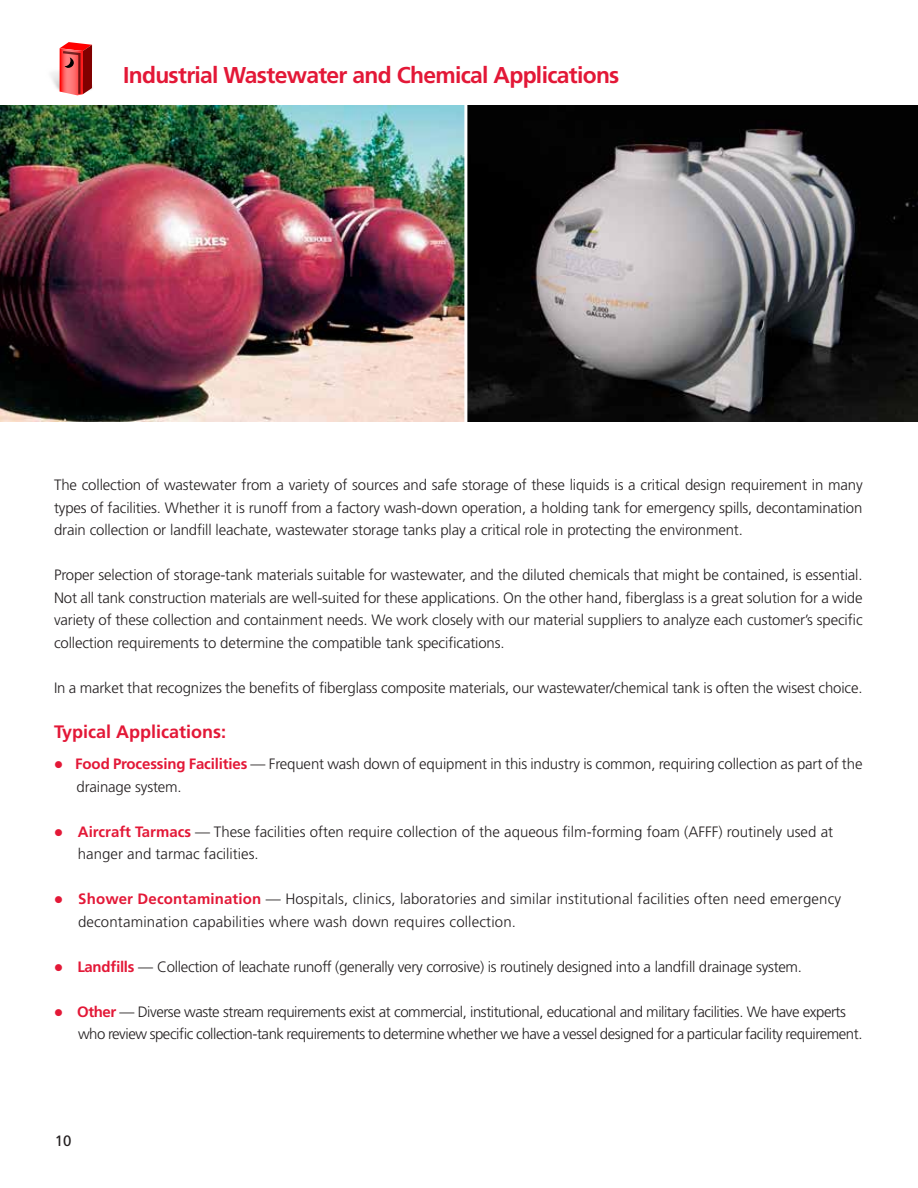
<style>
.page{position:relative;width:918px;height:1188px;background:#fff}
.page>*{position:absolute;margin:0;border:0;box-sizing:border-box;transform-origin:0 0}
.t1{font:700 22.8px "Frutiger";letter-spacing:-.03em;color:#e31837}
.t2{font:700 18px "Frutiger";color:#e31837}
.t3{font:300 15px/22.5px "Frutiger";letter-spacing:-.01em;color:#231f20;text-align:justify}
.t4{font:300 15px/22.5px "Frutiger";letter-spacing:-.03em;color:#231f20}
.t5{font:300 15px/22.5px "Frutiger";letter-spacing:.01em;color:#231f20}
.t6{font:15px "Frutiger";color:#231f20}
.s1{color:#e31837}
.s2{font-weight:700;color:#e31837}
</style>
<div class="page">
<img style="left:0;top:105px;width:918px;height:316px">
<img style="left:51px;top:45px;width:42px;height:51px">
<svg style="left:60px;top:42px;width:32px;height:53px;background:#d14040"></svg>
<hr style="left:464px;top:101px;width:3px;height:333px;background:#fff">
<h1 class="t1" style="left:123px;top:62px;width:498px">Industrial Wastewater and Chemical Applications</h1>
<p class="t3" style="left:54px;top:474px;width:810px">The collection of wastewater from a variety of sources and safe storage of these liquids is a critical design requirement in many types of facilities. Whether it is runoff from a factory wash-down operation, a holding tank for emergency spills, decontamination drain collection or landfill leachate, wastewater storage tanks play a critical role in protecting the environment.</p>
<p class="t3" style="left:54px;top:564px;width:810px">Proper selection of storage-tank materials suitable for wastewater, and the diluted chemicals that might be contained, is essential.<br>Not all tank construction materials are well-suited for these applications. On the other hand, fiberglass is a great solution for a wide variety of these collection and containment needs. We work closely with our material suppliers to analyze each customer’s specific collection requirements to determine the compatible tank specifications.</p>
<p class="t3" style="left:54px;top:676px;width:810px">In a market that recognizes the benefits of fiberglass composite materials, our wastewater/chemical tank is often the wisest choice.</p>
<p class="t2" style="left:54px;top:721px;width:174px">Typical Applications:</p>
<p class="t3" style="left:77px;top:753px;width:788px;text-indent:-23px"><span class="s1">●</span> <span class="s2">Food Processing Facilities</span> — Frequent wash down of equipment in this industry is common, requiring collection as part of the drainage system.</p>
<p class="t3" style="left:78px;top:820px;width:757px;text-indent:-24px"><span class="s1">●</span> <span class="s2">Aircraft Tarmacs</span> — These facilities often require collection of the aqueous film-forming foam (AFFF) routinely used at hanger and tarmac facilities.</p>
<p class="t5" style="left:78px;top:888px;width:765px;text-indent:-24px"><span class="s1">●</span> <span class="s2">Shower Decontamination</span> — Hospitals, clinics, laboratories and similar institutional facilities often need emergency decontamination capabilities where wash down requires collection.</p>
<p class="t3" style="left:54px;top:955px;width:749px"><span class="s1">●</span> <span class="s2">Landfills</span> — Collection of leachate runoff (generally very corrosive) is routinely designed into a landfill drainage system.</p>
<p class="t4" style="left:78px;top:1000px;width:786px;text-indent:-24px"><span class="s1">●</span> <span class="s2">Other</span> — Diverse waste stream requirements exist at commercial, institutional, educational and military facilities. We have experts who review specific collection-tank requirements to determine whether we have a vessel designed for a particular facility requirement.</p>
<p class="t6" style="left:55px;top:1132px;width:18px">10</p>
</div>
